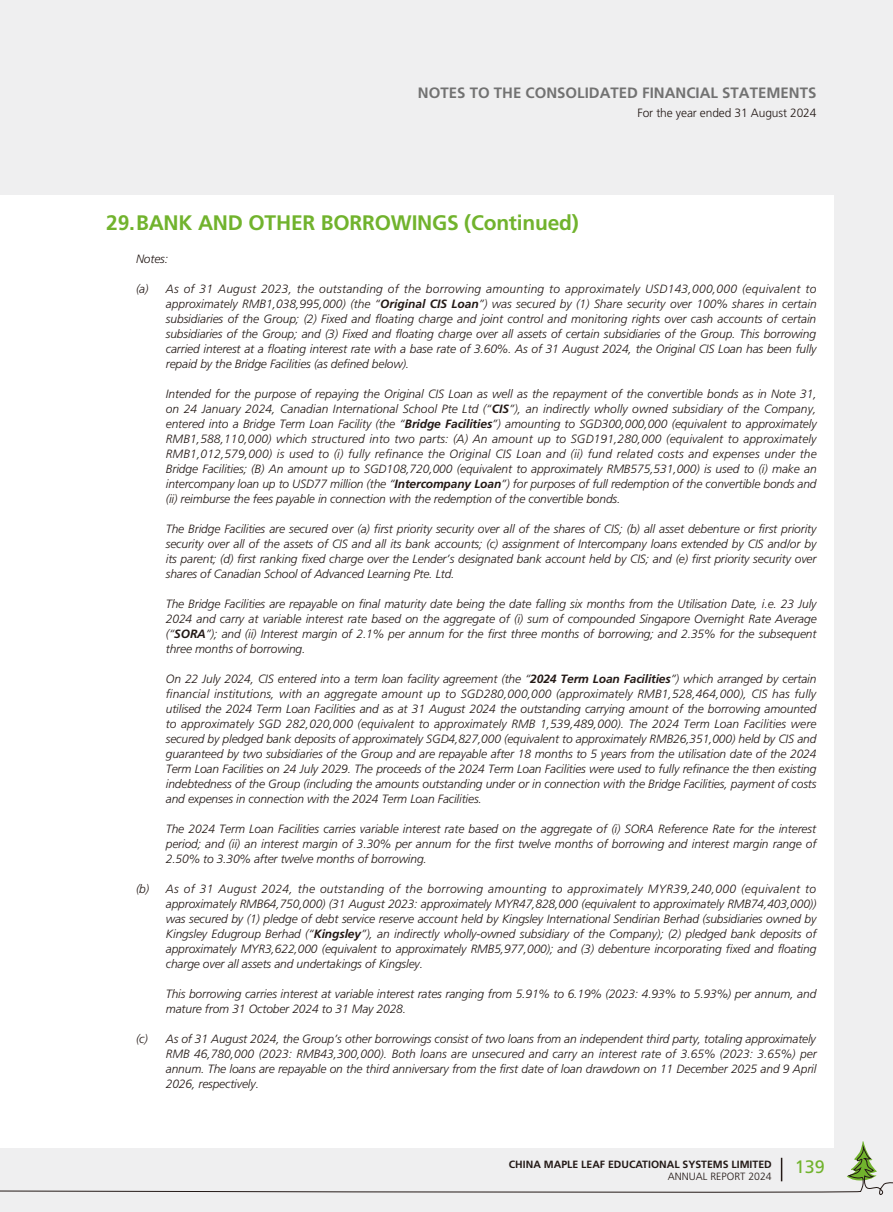
<style>
.page{position:relative;width:893px;height:1212px;background:#efeff0}
.page>*{position:absolute;margin:0;border:0;box-sizing:border-box;transform-origin:0 0}
.t1{font:700 21px "Frutiger LT Std";letter-spacing:-.01em;color:#71b32d}
.t2{font:18px "Frutiger LT Std";color:#71b32d}
.t3{font:700 15px "Frutiger LT Std";color:#727272}
.t4{font:italic 300 12px/15px "Frutiger LT Std";letter-spacing:-.01em;color:#231916;text-align:justify}
.t5{font:300 12px "Frutiger LT Std";letter-spacing:-.01em;color:#231916}
.t6{font:700 10.5px "Frutiger LT Std";color:#231916}
.t7{font:300 10.5px "Frutiger LT Std";color:#231916}
.s1{font-weight:700}
</style>
<div class="page">
<svg style="left:0;top:1142px;width:893px;height:53px"></svg>
<div style="left:0;top:196px;width:833px;height:952px;background:#fff"></div>
<svg style="left:781px;top:1158px;width:1px;height:23px"></svg>
<p class="t3" style="left:418px;top:83px;width:400px">NOTES TO THE CONSOLIDATED FINANCIAL STATEMENTS</p>
<p class="t5" style="left:637px;top:106px;width:180px">For the year ended 31 August 2024</p>
<h1 class="t1" style="left:106px;top:210px;width:474px">29.BANK AND OTHER BORROWINGS (Continued)</h1>
<p class="t4" style="left:136px;top:252px;width:34px">Notes:</p>
<p class="t4" style="left:166px;top:282px;width:652px;text-indent:-30px">(a) As of 31 August 2023, the outstanding of the borrowing amounting to approximately USD143,000,000 (equivalent to approximately RMB1,038,995,000) (the “<span class="s1">Original CIS Loan</span>”) was secured by (1) Share security over 100% shares in certain subsidiaries of the Group; (2) Fixed and floating charge and joint control and monitoring rights over cash accounts of certain subsidiaries of the Group; and (3) Fixed and floating charge over all assets of certain subsidiaries of the Group. This borrowing carried interest at a floating interest rate with a base rate of 3.60%. As of 31 August 2024, the Original CIS Loan has been fully repaid by the Bridge Facilities (as defined below).</p>
<p class="t4" style="left:166px;top:387px;width:652px">Intended for the purpose of repaying the Original CIS Loan as well as the repayment of the convertible bonds as in Note 31, on 24 January 2024, Canadian International School Pte Ltd (“<span class="s1">CIS</span>”), an indirectly wholly owned subsidiary of the Company, entered into a Bridge Term Loan Facility (the “<span class="s1">Bridge Facilities</span>”) amounting to SGD300,000,000 (equivalent to approximately RMB1,588,110,000) which structured into two parts: (A) An amount up to SGD191,280,000 (equivalent to approximately RMB1,012,579,000) is used to (i) fully refinance the Original CIS Loan and (ii) fund related costs and expenses under the Bridge Facilities; (B) An amount up to SGD108,720,000 (equivalent to approximately RMB575,531,000) is used to (i) make an intercompany loan up to USD77 million (the “<span class="s1">Intercompany Loan</span>”) for purposes of full redemption of the convertible bonds and (ii) reimburse the fees payable in connection with the redemption of the convertible bonds.</p>
<p class="t4" style="left:166px;top:522px;width:652px">The Bridge Facilities are secured over (a) first priority security over all of the shares of CIS; (b) all asset debenture or first priority security over all of the assets of CIS and all its bank accounts; (c) assignment of Intercompany loans extended by CIS and/or by its parent; (d) first ranking fixed charge over the Lender’s designated bank account held by CIS; and (e) first priority security over shares of Canadian School of Advanced Learning Pte. Ltd.</p>
<p class="t4" style="left:166px;top:597px;width:652px">The Bridge Facilities are repayable on final maturity date being the date falling six months from the Utilisation Date, i.e. 23 July 2024 and carry at variable interest rate based on the aggregate of (i) sum of compounded Singapore Overnight Rate Average (“<span class="s1">SORA</span>”); and (ii) Interest margin of 2.1% per annum for the first three months of borrowing; and 2.35% for the subsequent three months of borrowing.</p>
<p class="t4" style="left:166px;top:672px;width:652px">On 22 July 2024, CIS entered into a term loan facility agreement (the “<span class="s1">2024 Term Loan Facilities</span>”) which arranged by certain financial institutions, with an aggregate amount up to SGD280,000,000 (approximately RMB1,528,464,000), CIS has fully utilised the 2024 Term Loan Facilities and as at 31 August 2024 the outstanding carrying amount of the borrowing amounted to approximately SGD 282,020,000 (equivalent to approximately RMB 1,539,489,000). The 2024 Term Loan Facilities were secured by pledged bank deposits of approximately SGD4,827,000 (equivalent to approximately RMB26,351,000) held by CIS and guaranteed by two subsidiaries of the Group and are repayable after 18 months to 5 years from the utilisation date of the 2024<br>Term Loan Facilities on 24 July 2029. The proceeds of the 2024 Term Loan Facilities were used to fully refinance the then existing indebtedness of the Group (including the amounts outstanding under or in connection with the Bridge Facilities, payment of costs and expenses in connection with the 2024 Term Loan Facilities.</p>
<p class="t4" style="left:166px;top:822px;width:652px">The 2024 Term Loan Facilities carries variable interest rate based on the aggregate of (i) SORA Reference Rate for the interest period; and (ii) an interest margin of 3.30% per annum for the first twelve months of borrowing and interest margin range of 2.50% to 3.30% after twelve months of borrowing.</p>
<p class="t4" style="left:166px;top:882px;width:652px;text-indent:-30px">(b) As of 31 August 2024, the outstanding of the borrowing amounting to approximately MYR39,240,000 (equivalent to approximately RMB64,750,000) (31 August 2023: approximately MYR47,828,000 (equivalent to approximately RMB74,403,000)) was secured by (1) pledge of debt service reserve account held by Kingsley International Sendirian Berhad (subsidiaries owned by Kingsley Edugroup Berhad (“<span class="s1">Kingsley</span>”), an indirectly wholly-owned subsidiary of the Company); (2) pledged bank deposits of approximately MYR3,622,000 (equivalent to approximately RMB5,977,000); and (3) debenture incorporating fixed and floating charge over all assets and undertakings of Kingsley.</p>
<p class="t4" style="left:166px;top:987px;width:652px">This borrowing carries interest at variable interest rates ranging from 5.91% to 6.19% (2023: 4.93% to 5.93%) per annum, and mature from 31 October 2024 to 31 May 2028.</p>
<p class="t4" style="left:166px;top:1032px;width:652px;text-indent:-30px">(c) As of 31 August 2024, the Group’s other borrowings consist of two loans from an independent third party, totaling approximately RMB 46,780,000 (2023: RMB43,300,000). Both loans are unsecured and carry an interest rate of 3.65% (2023: 3.65%) per annum. The loans are repayable on the third anniversary from the first date of loan drawdown on 11 December 2025 and 9 April 2026, respectively.</p>
<p class="t6" style="left:509px;top:1158px;width:264px">CHINA MAPLE LEAF EDUCATIONAL SYSTEMS LIMITED</p>
<p class="t7" style="left:668px;top:1170px;width:105px">ANNUAL REPORT 2024</p>
<h2 class="t2" style="left:795px;top:1156px;width:32px">139</h2>
</div>
